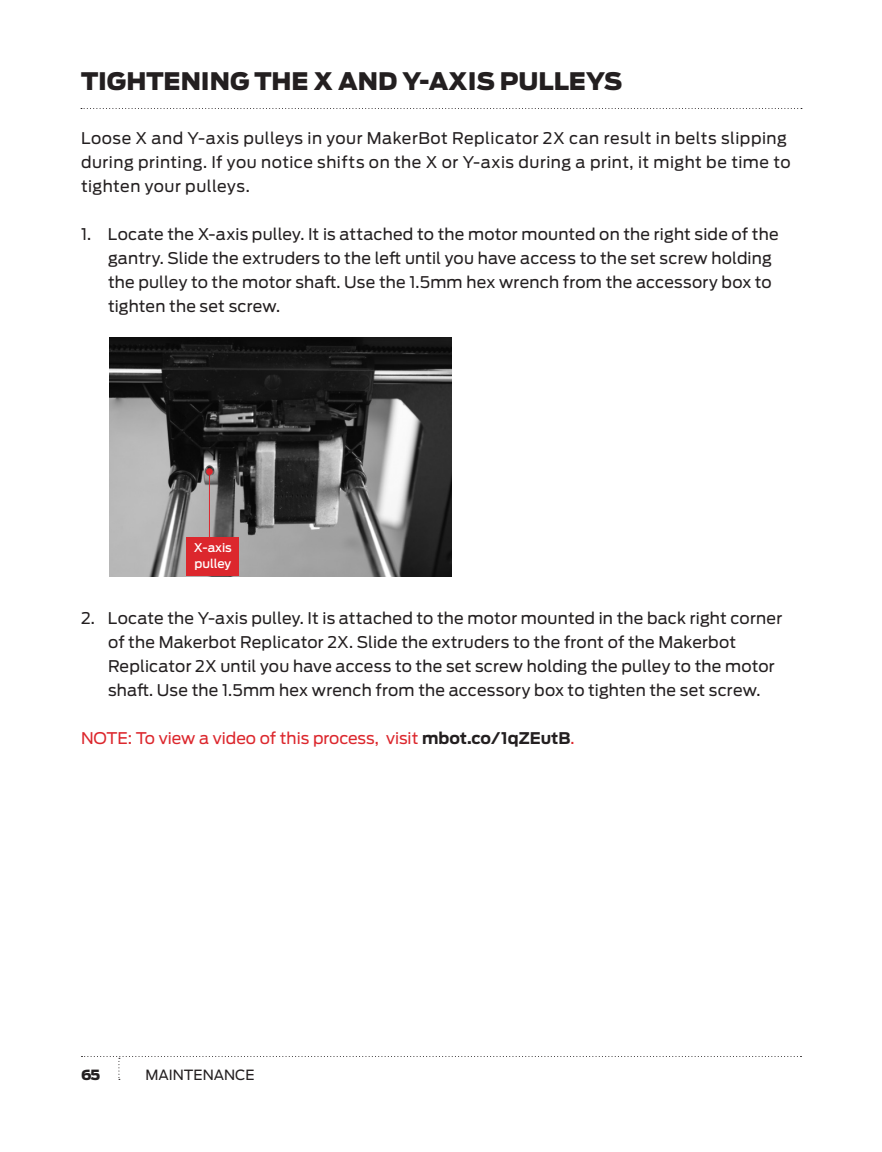
<style>
.page{position:relative;width:882px;height:1152px;background:#fff}
.page>*{position:absolute;margin:0;border:0;box-sizing:border-box;transform-origin:0 0}
.H1__header{font:900 24px "Antenna";color:#231f20}
.INTROS__top_page{font:16px/24px "Antenna";letter-spacing:.015em;color:#231f20}
.Note_Copy{font:16px "Antenna";color:#dc272d}
.t1{font:14px "Antenna";color:#231f20}
.t2{font:900 14px "Antenna";color:#231f20}
.Headline_Lists{font:500 12px/16px "Antenna";color:#fff}
.s1{font-weight:700;color:#231f20}
</style>
<div class="page">
<svg style="left:82px;top:1056px;width:719px;height:24px"></svg>
<svg style="left:81px;top:108px;width:721px;height:1px"></svg>
<img style="left:110px;top:337px;width:342px;height:239px">
<div style="left:186px;top:537px;width:53px;height:39px;background:#dc272d"></div>
<div style="left:206px;top:468px;width:7px;height:7px;background:#dc272d;border-radius:50%"></div>
<hr style="left:209px;top:472px;width:1px;height:67px;background:#dc272d">
<p class="H1__header" style="left:81px;top:66px;width:543px">TIGHTENING THE X AND Y-AXIS PULLEYS</p>
<p class="INTROS__top_page" style="left:81px;top:126px;width:711px">Loose X and Y-axis pulleys in your MakerBot Replicator 2X can result in belts slipping during printing. If you notice shifts on the X or Y-axis during a print, it might be time to tighten your pulleys.</p>
<p class="INTROS__top_page" style="left:108px;top:222px;width:672px;text-indent:-27px">1. Locate the X-axis pulley. It is attached to the motor mounted on the right side of the gantry. Slide the extruders to the left until you have access to the set screw holding the pulley to the motor shaft. Use the 1.5mm hex wrench from the accessory box to tighten the set screw.</p>
<p class="Headline_Lists" style="left:194px;top:540px;width:39px">X-axis pulley</p>
<p class="INTROS__top_page" style="left:108px;top:606px;width:676px;text-indent:-27px">2. Locate the Y-axis pulley. It is attached to the motor mounted in the back right corner of the Makerbot Replicator 2X. Slide the extruders to the front of the Makerbot Replicator 2X until you have access to the set screw holding the pulley to the motor shaft. Use the 1.5mm hex wrench from the accessory box to tighten the set screw.</p>
<p class="Note_Copy" style="left:81px;top:729px;width:495px">NOTE: To view a video of this process, visit <span class="s1">mbot.co/1qZEutB</span>.</p>
<p class="t2" style="left:81px;top:1066px;width:21px">65</p>
<p class="t1" style="left:145px;top:1067px;width:111px">MAINTENANCE</p>
</div>
